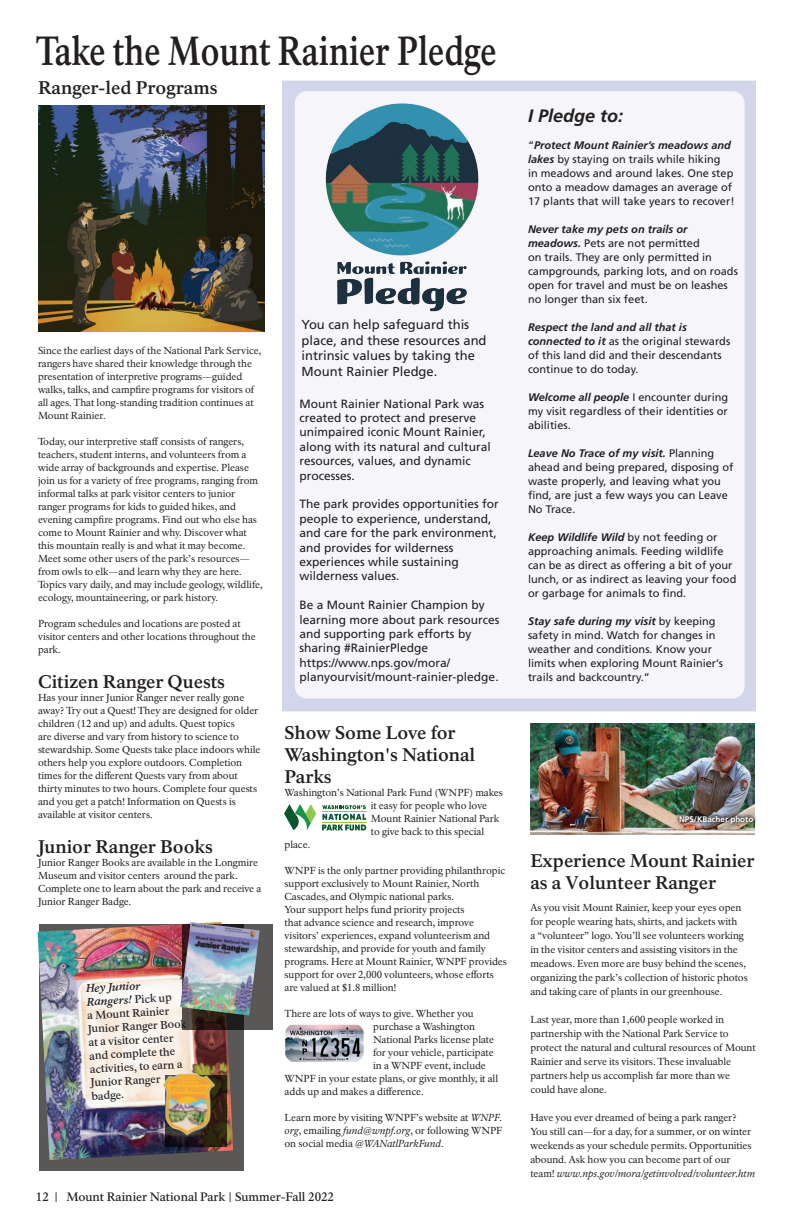
<style>
.page{position:relative;width:792px;height:1224px;background:#fff}
.page>*{position:absolute;margin:0;border:0;box-sizing:border-box;transform-origin:0 0}
.t1{font:700 40px "NPS Rawlinson OT Old";letter-spacing:-.01em;color:#231f20;scale:.8 1}
.t2{font:700 18px/22px "NPS Rawlinson OT";color:#231f20}
.t3{font:italic 700 18px "Frutiger LT Std";color:#231f20}
.t4{font:13px/15.6px "Frutiger LT Std";color:#231f20}
.t5{font:12px/14.4px "Frutiger LT Std";color:#231f20}
.t6{font:500 12px "NPS Rawlinson OT";color:#231f20}
.t7{font:11px/14px "Frutiger LT Std";color:#231f20}
.t8{font:500 11px/13.5px "NPS Rawlinson OT";color:#231f20}
.t9{font:10px/13px "NPS Rawlinson OT";letter-spacing:-.005em;color:#231f20}
.t10{font:700 8.1px "Frutiger LT Std";color:#fff}
.s1{font-weight:700;font-style:italic}
.s2{font-style:italic}
</style>
<div class="page">
<div style="left:39px;top:924px;width:205px;height:247px;background:#5a5757"></div>
<img style="left:38px;top:924px;width:195px;height:236px">
<div style="left:183px;top:924px;width:90px;height:105px;background:#231f20;opacity:.75"></div>
<img style="left:180px;top:922px;width:80px;height:93px">
<div style="left:165px;top:1075px;width:62px;height:72px;background:#231f20;opacity:.75"></div>
<img style="left:162px;top:1072px;width:54px;height:65px">
<div style="left:282px;top:81px;width:474px;height:630px;background:#d3d5ea"></div>
<div style="left:295px;top:91px;width:450px;height:607px;background:#f6f6fa;border-radius:12px"></div>
<img style="left:38px;top:106px;width:226px;height:226px">
<img style="left:325px;top:103px;width:154px;height:209px">
<svg style="left:284px;top:804px;width:32px;height:26px"></svg>
<svg style="left:322px;top:805px;width:44px;height:26px"></svg>
<img style="left:285px;top:1024px;width:79px;height:38px">
<img style="left:530px;top:723px;width:225px;height:111px">
<div style="left:675px;top:811px;width:83px;height:17px;background:#231f20;opacity:.85"></div>
<p class="t1" style="left:36px;top:27px;width:578px">Take the Mount Rainier Pledge</p>
<p class="t2" style="left:38px;top:77px;width:181px">Ranger-led Programs</p>
<p class="t9" style="left:38px;top:344px;width:225px">Since the earliest days of the National Park Service, rangers have shared their knowledge through the presentation of interpretive programs—guided walks, talks, and campfre programs for visitors of all ages. That long-standing tradition continues at Mount Rainier.</p>
<p class="t9" style="left:38px;top:435px;width:226px">Today, our interpretive staf consists of rangers, teachers, student interns, and volunteers from a wide array of backgrounds and expertise. Please join us for a variety of free programs, ranging from informal talks at park visitor centers to junior ranger programs for kids to guided hikes, and evening campfre programs. Find out who else has come to Mount Rainier and why. Discover what this mountain really is and what it may become.<br>Meet some other users of the park’s resources— from owls to elk—and learn why they are here.<br>Topics vary daily, and may include geology, wildlife, ecology, mountaineering, or park history.</p>
<p class="t9" style="left:38px;top:617px;width:219px">Program schedules and locations are posted at visitor centers and other locations throughout the park.</p>
<p class="t2" style="left:38px;top:671px;width:189px">Citizen Ranger Quests</p>
<p class="t9" style="left:38px;top:691px;width:224px">Has your inner Junior Ranger never really gone away? Try out a Quest! They are designed for older children (12 and up) and adults. Quest topics<br>are diverse and vary from history to science to stewardship. Some Quests take place indoors while others help you explore outdoors. Completion times for the diferent Quests vary from about thirty minutes to two hours. Complete four quests and you get a patch! Information on Quests is available at visitor centers.</p>
<p class="t2" style="left:38px;top:836px;width:176px">Junior Ranger Books</p>
<p class="t9" style="left:38px;top:856px;width:225px">Junior Ranger Books are available in the Longmire Museum and visitor centers around the park.<br>Complete one to learn about the park and receive a Junior Ranger Badge.</p>
<p class="t8" style="left:85px;top:982px;width:87px;rotate:-3deg"><span class="s1">Hey Junior<br>Rangers!</span> Pick up a Mount Rainier</p>
<p class="t8" style="left:88px;top:1036px;width:87px;rotate:-3deg">at a visitor center and complete the</p>
<p class="t8" style="left:90px;top:1076px;width:72px;rotate:-3deg">Junior Ranger badge.</p>
<p class="t8" style="left:88px;top:1022px;width:101px;rotate:-3deg">Junior Ranger Book</p>
<p class="t8" style="left:90px;top:1063px;width:94px;rotate:-3deg">activities, to earn a</p>
<p class="t4" style="left:302px;top:317px;width:186px">You can help safeguard this place, and these resources and intrinsic values by taking the<br>Mount Rainier Pledge.</p>
<p class="t5" style="left:300px;top:396px;width:193px">Mount Rainier National Park was created to protect and preserve unimpaired iconic Mount Rainier, along with its natural and cultural resources, values, and dynamic processes.</p>
<p class="t5" style="left:300px;top:497px;width:201px">The park provides opportunities for people to experience, understand, and care for the park environment, and provides for wilderness experiences while sustaining wilderness values.</p>
<p class="t5" style="left:300px;top:598px;width:202px">Be a Mount Rainier Champion by learning more about park resources and supporting park efforts by sharing #RainierPledge https://www.nps.gov/mora/ planyourvisit/mount-rainier-pledge.</p>
<p class="t2" style="left:285px;top:722px;width:192px">Show Some Love for<br>Washington's National<br>Parks</p>
<p class="t9" style="left:285px;top:786px;width:220px">Washington’s National Park Fund (WNPF) makes</p>
<p class="t9" style="left:371px;top:799px;width:118px">it easy for people who love</p>
<p class="t9" style="left:371px;top:812px;width:130px">Mount Rainier National Park</p>
<p class="t9" style="left:371px;top:825px;width:115px">to give back to this special</p>
<p class="t9" style="left:285px;top:838px;width:27px">place.</p>
<p class="t9" style="left:285px;top:864px;width:224px">WNPF is the only partner providing philanthropic support exclusively to Mount Rainier, North Cascades, and Olympic national parks.<br>Your support helps fund priority projects<br>that advance science and research, improve visitors’ experiences, expand volunteerism and stewardship, and provide for youth and family programs. Here at Mount Rainier, WNPF provides support for over 2,000 volunteers, whose eforts are valued at $1.8 million!</p>
<p class="t9" style="left:373px;top:1007px;width:122px;text-indent:-89px">There are lots of ways to give. Whether you purchase a Washington<br>National Parks license plate for your vehicle, participate in a WNPF event, include</p>
<p class="t9" style="left:285px;top:1072px;width:215px">WNPF in your estate plans, or give monthly, it all</p>
<p class="t9" style="left:285px;top:1085px;width:141px">adds up and makes a diference.</p>
<p class="t9" style="left:285px;top:1111px;width:219px;text-align:justify">Learn more by visiting WNPF’s website at <span class="s2">WNPF. org</span>, emailing <span class="s2">fund@wnpf.org</span>, or following WNPF on social media <span class="s2">@WANatlParkFund</span>.</p>
<p class="t6" style="left:36px;top:1189px;width:300px">12 | Mount Rainier National Park | Summer-Fall 2022</p>
<p class="t3" style="left:528px;top:105px;width:97px">I Pledge to:</p>
<p class="t7" style="left:528px;top:139px;width:208px">“<span class="s1">Protect Mount Rainier’s meadows and lakes</span> by staying on trails while hiking<br>in meadows and around lakes. One step onto a meadow damages an average of 17 plants that will take years to recover!</p>
<p class="t7" style="left:528px;top:223px;width:211px"><span class="s1">Never take my pets on trails or meadows.</span> Pets are not permitted<br>on trails. They are only permitted in campgrounds, parking lots, and on roads open for travel and must be on leashes no longer than six feet.</p>
<p class="t7" style="left:528px;top:321px;width:204px"><span class="s1">Respect the land and all that is connected to it</span> as the original stewards of this land did and their descendants continue to do today.</p>
<p class="t7" style="left:528px;top:391px;width:202px;text-align:justify"><span class="s1">Welcome all people</span> I encounter during my visit regardless of their identities or abilities.</p>
<p class="t7" style="left:528px;top:447px;width:207px"><span class="s1">Leave No Trace of my visit.</span> Planning ahead and being prepared, disposing of waste properly, and leaving what you fnd, are just a few ways you can Leave<br>No Trace.</p>
<p class="t7" style="left:528px;top:531px;width:210px"><span class="s1">Keep Wildlife Wild</span> by not feeding or approaching animals. Feeding wildlife can be as direct as offering a bit of your lunch, or as indirect as leaving your food or garbage for animals to fnd.</p>
<p class="t7" style="left:528px;top:615px;width:196px"><span class="s1">Stay safe during my visit</span> by keeping safety in mind. Watch for changes in weather and conditions. Know your limits when exploring Mount Rainier’s trails and backcountry.”</p>
<p class="t10" style="left:679px;top:814px;width:76px">NPS/KBacher photo</p>
<p class="t2" style="left:530px;top:850px;width:226px">Experience Mount Rainier as a Volunteer Ranger</p>
<p class="t9" style="left:530px;top:900px;width:219px;line-height:14px">As you visit Mount Rainier, keep your eyes open for people wearing hats, shirts, and jackets with<br>a “volunteer” logo. You’ll see volunteers working in the visitor centers and assisting visitors in the meadows. Even more are busy behind the scenes, organizing the park’s collection of historic photos and taking care of plants in our greenhouse.</p>
<p class="t9" style="left:530px;top:1012px;width:227px;line-height:14px">Last year, more than 1,600 people worked in partnership with the National Park Service to protect the natural and cultural resources of Mount Rainier and serve its visitors. These invaluable partners help us accomplish far more than we could have alone.</p>
<p class="t9" style="left:530px;top:1110px;width:226px;line-height:14px">Have you ever dreamed of being a park ranger?<br>You still can—for a day, for a summer, or on winter weekends as your schedule permits. Opportunities abound. Ask how you can become part of our team! <span class="s2">www.nps.gov/mora/getinvolved/volunteer.htm</span></p>
</div>
